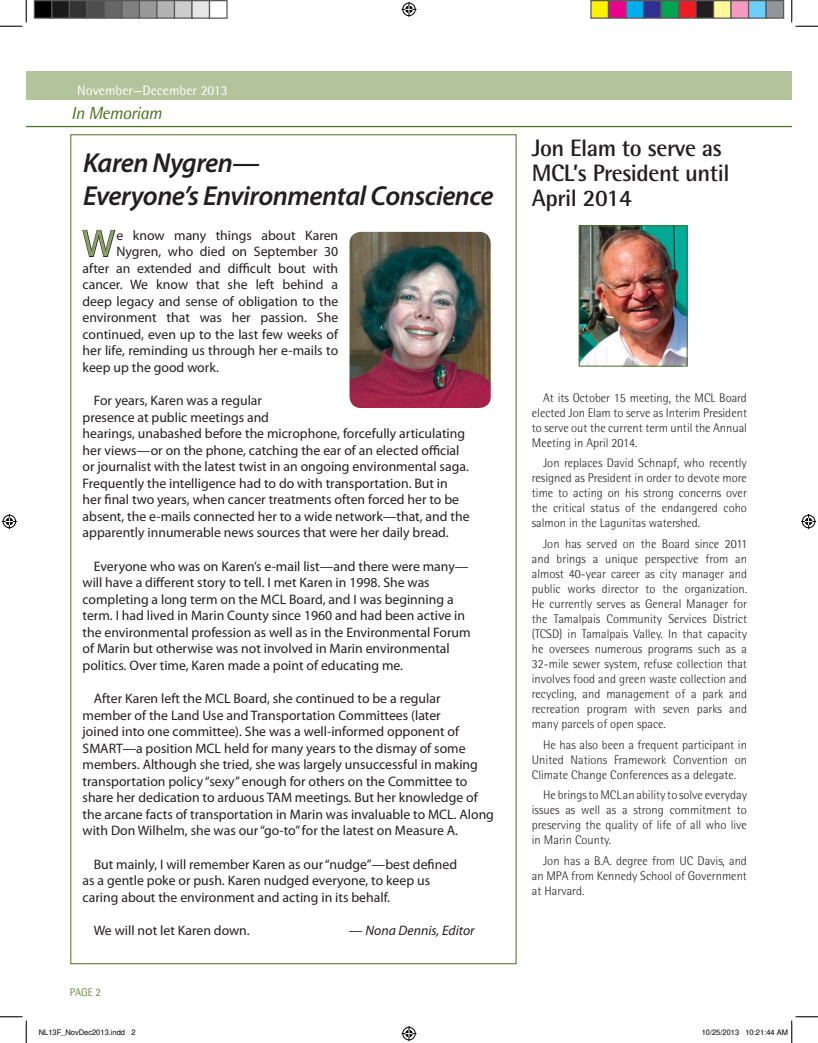
<style>
.page{position:relative;width:818px;height:1043px;background:#fff}
.page>*{position:absolute;margin:0;border:0;box-sizing:border-box;transform-origin:0 0}
.t1{font:38.25px "Myriad Pro";color:#88a165}
.t2{font:italic 600 27.5px/33px "Myriad Pro";letter-spacing:-.02em;color:#231f20}
.t3{font:700 23.75px/25px "Rotis Semi Sans Std";letter-spacing:-.02em;color:#231f20}
.t4{font:italic 17.5px "Rotis Semi Sans Std";letter-spacing:-.02em;color:#4b711c}
.t5{font:13.75px/16.5px "Myriad Pro";color:#231f20}
.t6{font:13.75px "Rotis Semi Sans Std";color:#fff}
.t7{font:italic 13.75px "Myriad Pro";color:#231f20}
.t8{font:300 12.5px/15px "Rotis Semi Sans Std";color:#231f20;text-align:justify}
.t9{font:300 11.25px "Rotis Semi Sans Std";color:#4b711c}
.t10{font:7.5px "Helvetica";color:#000}
.s1{font-style:normal}
</style>
<div class="page">
<div style="left:26px;top:71px;width:765px;height:28px;background:#b3c49c"></div>
<hr style="left:26px;top:126px;width:765px;height:1px;background:#4b711c">
<svg style="left:82px;top:229px;width:34px;height:28px"></svg>
<img style="left:349px;top:232px;width:141px;height:176px">
<img style="left:580px;top:228px;width:105px;height:136px">
<div style="left:578px;top:226px;width:109px;height:140px;border:1px solid #4b711c"></div>
<svg style="left:0;top:0;width:27px;height:27px"></svg>
<svg style="left:0;top:1016px;width:27px;height:26px"></svg>
<svg style="left:791px;top:0;width:27px;height:27px"></svg>
<svg style="left:401px;top:2px;width:15px;height:15px"></svg>
<svg style="left:401px;top:1026px;width:15px;height:15px"></svg>
<svg style="left:2px;top:514px;width:15px;height:15px"></svg>
<svg style="left:801px;top:514px;width:15px;height:15px"></svg>
<div style="left:34px;top:1px;width:18px;height:17px;background:#000"></div>
<div style="left:34px;top:0;width:18px;height:19px;border:1px solid #595959"></div>
<div style="left:52px;top:1px;width:17px;height:17px;background:#1a1a1a"></div>
<div style="left:51px;top:0;width:19px;height:19px;border:1px solid #595959"></div>
<div style="left:69px;top:1px;width:18px;height:17px;background:#333"></div>
<div style="left:69px;top:0;width:19px;height:19px;border:1px solid #595959"></div>
<div style="left:87px;top:1px;width:17px;height:17px;background:#4d4d4d"></div>
<div style="left:86px;top:0;width:19px;height:19px;border:1px solid #595959"></div>
<div style="left:104px;top:1px;width:18px;height:17px;background:#666"></div>
<div style="left:104px;top:0;width:18px;height:19px;border:1px solid #595959"></div>
<div style="left:122px;top:1px;width:17px;height:17px;background:#808080"></div>
<div style="left:121px;top:0;width:19px;height:19px;border:1px solid #595959"></div>
<div style="left:139px;top:1px;width:18px;height:17px;background:#999"></div>
<div style="left:139px;top:0;width:19px;height:19px;border:1px solid #595959"></div>
<div style="left:157px;top:1px;width:17px;height:17px;background:#b3b3b3"></div>
<div style="left:156px;top:0;width:19px;height:19px;border:1px solid #595959"></div>
<div style="left:174px;top:1px;width:18px;height:17px;background:#ccc"></div>
<div style="left:174px;top:0;width:18px;height:19px;border:1px solid #595959"></div>
<div style="left:192px;top:1px;width:17px;height:17px;background:#e6e6e6"></div>
<div style="left:191px;top:0;width:19px;height:19px;border:1px solid #595959"></div>
<div style="left:209px;top:0;width:19px;height:19px;border:1px solid #595959"></div>
<div style="left:591px;top:1px;width:17px;height:17px;background:#fff101"></div>
<div style="left:590px;top:0;width:19px;height:19px;border:1px solid #595959"></div>
<div style="left:608px;top:1px;width:18px;height:17px;background:#ed028c"></div>
<div style="left:608px;top:0;width:18px;height:19px;border:1px solid #595959"></div>
<div style="left:626px;top:1px;width:17px;height:17px;background:#00aeef"></div>
<div style="left:625px;top:0;width:19px;height:19px;border:1px solid #595959"></div>
<div style="left:643px;top:1px;width:18px;height:17px;background:#2e3092"></div>
<div style="left:642px;top:0;width:19px;height:19px;border:1px solid #595959"></div>
<div style="left:661px;top:1px;width:17px;height:17px;background:#00a54f"></div>
<div style="left:660px;top:0;width:19px;height:19px;border:1px solid #595959"></div>
<div style="left:678px;top:1px;width:18px;height:17px;background:#ee1d23"></div>
<div style="left:678px;top:0;width:18px;height:19px;border:1px solid #595959"></div>
<div style="left:696px;top:1px;width:17px;height:17px;background:#231f20"></div>
<div style="left:695px;top:0;width:19px;height:19px;border:1px solid #595959"></div>
<div style="left:713px;top:1px;width:18px;height:17px;background:#fff79a"></div>
<div style="left:712px;top:0;width:19px;height:19px;border:1px solid #595959"></div>
<div style="left:731px;top:1px;width:17px;height:17px;background:#f499c2"></div>
<div style="left:730px;top:0;width:19px;height:19px;border:1px solid #595959"></div>
<div style="left:748px;top:1px;width:18px;height:17px;background:#6bcff6"></div>
<div style="left:748px;top:0;width:18px;height:19px;border:1px solid #595959"></div>
<div style="left:766px;top:1px;width:17px;height:17px;background:#939598"></div>
<div style="left:765px;top:0;width:19px;height:19px;border:1px solid #595959"></div>
<svg style="left:791px;top:1016px;width:27px;height:26px"></svg>
<p class="t6" style="left:77px;top:82px;width:152px">November—December 2013</p>
<p class="t4" style="left:71px;top:103px;width:92px">In Memoriam</p>
<h2 class="t2" style="left:83px;top:146px;width:412px">Karen Nygren—<br>Everyone’s Environmental Conscience</h2>
<h1 class="t1" style="left:82px;top:220px;width:34px">W</h1>
<p class="t5" style="left:116px;top:227px;width:223px">e know many things about Karen</p>
<p class="t5" style="left:116px;top:243px;width:223px">Nygren, who died on September 30</p>
<p class="t5" style="left:83px;top:260px;width:257px">after an extended and difficult bout with</p>
<p class="t5" style="left:83px;top:276px;width:257px">cancer. We know that she left behind a</p>
<p class="t5" style="left:83px;top:293px;width:257px">deep legacy and sense of obligation to the</p>
<p class="t5" style="left:83px;top:309px;width:257px">environment that was her passion. She</p>
<p class="t5" style="left:83px;top:326px;width:257px">continued, even up to the last few weeks of</p>
<p class="t5" style="left:83px;top:342px;width:257px">her life, reminding us through her e-mails to</p>
<p class="t5" style="left:83px;top:359px;width:138px">keep up the good work.</p>
<p class="t5" style="left:83px;top:392px;width:388px;text-indent:11px">For years, Karen was a regular<br>presence at public meetings and<br>hearings, unabashed before the microphone, forcefully articulating her views—or on the phone, catching the ear of an elected official or journalist with the latest twist in an ongoing environmental saga.<br>Frequently the intelligence had to do with transportation. But in her final two years, when cancer treatments often forced her to be absent, the e-mails connected her to a wide network—that, and the apparently innumerable news sources that were her daily bread.</p>
<p class="t5" style="left:83px;top:557px;width:389px;text-indent:11px">Everyone who was on Karen’s e-mail list—and there were many— will have a different story to tell. I met Karen in 1998. She was completing a long term on the MCL Board, and I was beginning a term. I had lived in Marin County since 1960 and had been active in the environmental profession as well as in the Environmental Forum of Marin but otherwise was not involved in Marin environmental politics. Over time, Karen made a point of educating me.</p>
<p class="t5" style="left:83px;top:690px;width:413px;text-indent:11px">After Karen left the MCL Board, she continued to be a regular<br>member of the Land Use and Transportation Committees (later<br>joined into one committee). She was a well-informed opponent of SMART—a position MCL held for many years to the dismay of some members. Although she tried, she was largely unsuccessful in making transportation policy “sexy” enough for others on the Committee to share her dedication to arduous TAM meetings. But her knowledge of the arcane facts of transportation in Marin was invaluable to MCL. Along with Don Wilhelm, she was our “go-to” for the latest on Measure A.</p>
<p class="t5" style="left:83px;top:855px;width:376px;text-indent:11px">But mainly, I will remember Karen as our “nudge”—best defined as a gentle poke or push. Karen nudged everyone, to keep us caring about the environment and acting in its behalf.</p>
<p class="t5" style="left:94px;top:921px;width:157px">We will not let Karen down.</p>
<p class="t7" style="left:349px;top:921px;width:127px"><span class="s1">—</span> Nona Dennis, Editor</p>
<p class="t9" style="left:70px;top:985px;width:33px">PAGE 2</p>
<h3 class="t3" style="left:532px;top:135px;width:199px">Jon Elam to serve as<br>MCL’s President until<br>April 2014</h3>
<p class="t8" style="left:532px;top:390px;width:217px;text-indent:11px">At its October 15 meeting, the MCL Board elected Jon Elam to serve as Interim President to serve out the current term until the Annual Meeting in April 2014.</p>
<p class="t8" style="left:532px;top:455px;width:217px;text-indent:11px">Jon replaces David Schnapf, who recently resigned as President in order to devote more time to acting on his strong concerns over the critical status of the endangered coho salmon in the Lagunitas watershed.</p>
<p class="t8" style="left:532px;top:536px;width:217px;text-indent:11px">Jon has served on the Board since 2011 and brings a unique perspective from an almost 40-year career as city manager and public works director to the organization.<br>He currently serves as General Manager for the Tamalpais Community Services District (TCSD) in Tamalpais Valley. In that capacity he oversees numerous programs such as a 32-mile sewer system, refuse collection that involves food and green waste collection and recycling, and management of a park and recreation program with seven parks and many parcels of open space.</p>
<p class="t8" style="left:532px;top:736px;width:216px;text-indent:11px">He has also been a frequent participant in United Nations Framework Convention on Climate Change Conferences as a delegate.</p>
<p class="t8" style="left:532px;top:787px;width:217px;text-indent:11px">He brings to MCL an ability to solve everyday issues as well as a strong commitment to preserving the quality of life of all who live in Marin County.</p>
<p class="t8" style="left:532px;top:853px;width:216px;text-indent:11px">Jon has a B.A. degree from UC Davis, and an MPA from Kennedy School of Government at Harvard.</p>
<p class="t10" style="left:39px;top:1028px;width:98px">NL13F_NovDec2013.indd 2</p>
<p class="t10" style="left:701px;top:1028px;width:88px">10/25/2013 10:21:44 AM</p>
</div>
